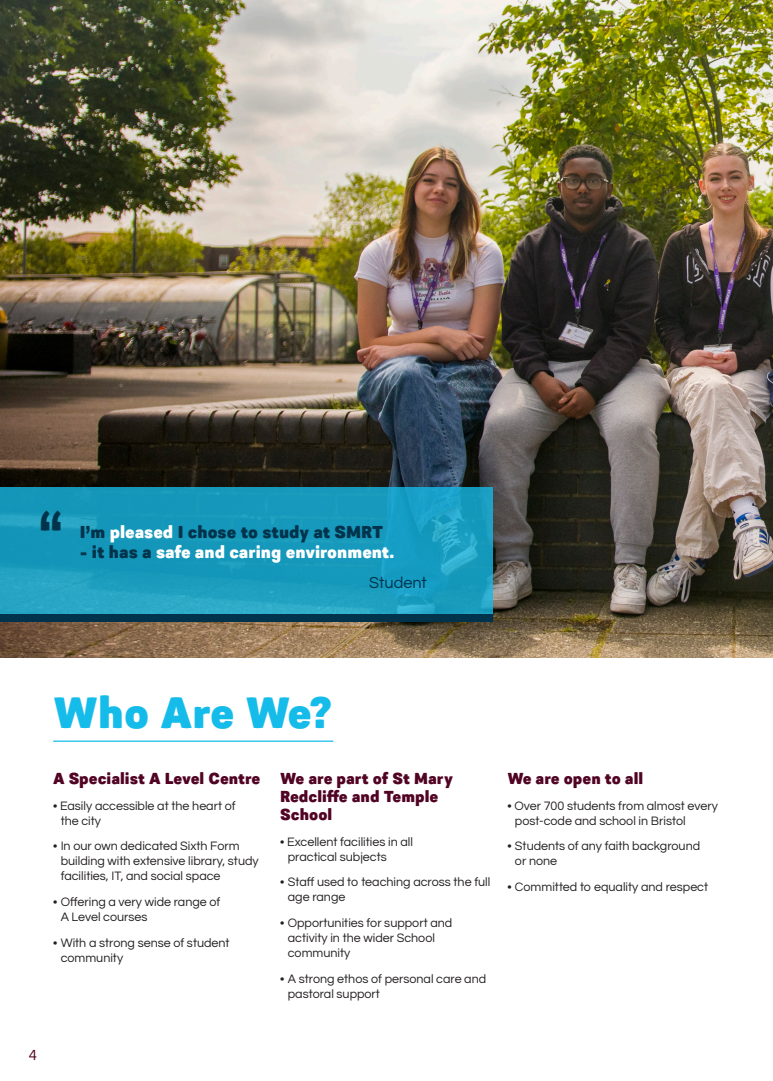
<style>
.page{position:relative;width:773px;height:1081px;background:#fff}
.page>*{position:absolute;margin:0;border:0;box-sizing:border-box;transform-origin:0 0}
.t1{font:800 41.25px "Quiroh";color:#15bcea}
.t2{font:800 40.62px "Quiroh";color:#01344c}
.t3{font:800 16.25px "Quiroh";color:#fff}
.t4{font:800 16.25px "Quiroh";color:#01344c}
.t5{font:16.25px "Questrial";color:#01344c}
.t6{font:800 15px/18px "Quiroh";color:#510324}
.t7{font:15px "Questrial";color:#510324}
.t8{font:12.5px/15px "Questrial";color:#231f20}
.s1{color:#fff}
.s2{color:#01344c}
</style>
<div class="page">
<hr style="left:53px;top:740px;width:280px;height:2px;background:#15bcea">
<img style="left:0;top:0;width:772px;height:657px">
<svg style="left:0;top:487px;width:493px;height:128px;background:#199bbd"></svg>
<div style="left:0;top:615px;width:493px;height:7px;background:#01344c"></div>
<p class="t2" style="left:39px;top:498px;width:26px">“</p>
<p class="t4" style="left:80px;top:521px;width:305px">I’m <span class="s1">pleased</span> I chose to study at SMRT</p>
<p class="t3" style="left:80px;top:540px;width:316px"><span class="s2">- it has a</span> safe and caring environment.</p>
<p class="t5" style="left:369px;top:571px;width:59px">Student</p>
<p class="t1" style="left:53px;top:684px;width:280px">Who Are We?</p>
<p class="t6" style="left:53px;top:770px;width:208px">A Specialist A Level Centre</p>
<p class="t8" style="left:61px;top:798px;width:176px;text-indent:-8px">• Easily accessible at the heart of the city</p>
<p class="t8" style="left:61px;top:839px;width:199px;text-indent:-8px">• In our own dedicated Sixth Form building with extensive library, study facilities, IT, and social space</p>
<p class="t8" style="left:61px;top:895px;width:161px;text-indent:-8px">• Offering a very wide range of<br>A Level courses</p>
<p class="t8" style="left:61px;top:935px;width:170px;text-indent:-8px">• With a strong sense of student community</p>
<p class="t6" style="left:280px;top:770px;width:174px">We are part of St Mary<br>Redcliffe and Temple<br>School</p>
<p class="t8" style="left:288px;top:834px;width:127px;text-indent:-8px">• Excellent facilities in all practical subjects</p>
<p class="t8" style="left:288px;top:875px;width:204px;text-indent:-8px">• Staff used to teaching across the full age range</p>
<p class="t8" style="left:288px;top:916px;width:166px;text-indent:-8px">• Opportunities for support and activity in the wider School community</p>
<p class="t8" style="left:288px;top:971px;width:200px;text-indent:-8px">• A strong ethos of personal care and pastoral support</p>
<p class="t6" style="left:507px;top:770px;width:137px">We are open to all</p>
<p class="t8" style="left:515px;top:798px;width:204px;text-indent:-8px">• Over 700 students from almost every post-code and school in Bristol</p>
<p class="t8" style="left:515px;top:839px;width:187px;text-indent:-8px">• Students of any faith background or none</p>
<p class="t8" style="left:507px;top:880px;width:202px">• Committed to equality and respect</p>
<p class="t7" style="left:29px;top:1044px;width:10px">4</p>
</div>
